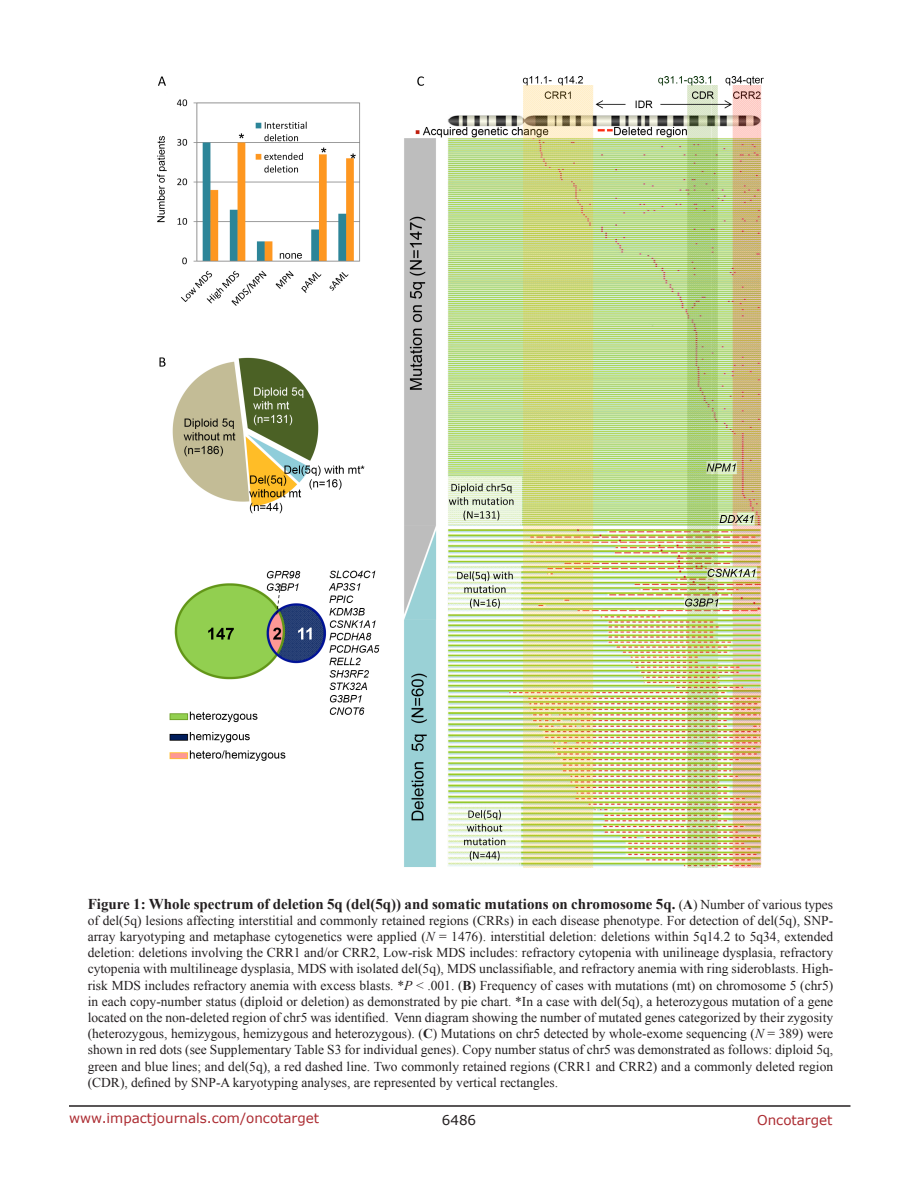
<style>
.page{position:relative;width:918px;height:1188px;background:#fff}
.page>*{position:absolute;margin:0;border:0;box-sizing:border-box;transform-origin:0 0}
.FigureText{font:700 15px "Times New Roman";color:#231f20}
.FigureText-2{font:13.5px/16.2px "Times New Roman";color:#231f20;text-align:justify}
.t1{font:13.5px "Verdana";color:#ac2b31}
.t2{font:13.5px "Verdana";color:#231f20}
.s1{font-weight:400;font-size:13.5px}
.s2{font-size:13.5px}
.s3{font-style:italic}
.s4{font-weight:700}
</style>
<div class="page">
<hr style="left:69px;top:1105px;width:781px;height:2px;background:#231f20">
<img style="left:158px;top:77px;width:605px;height:791px">
<p class="FigureText" style="left:88px;top:893px;width:747px">Figure 1: Whole spectrum of deletion 5q (del(5q)) and somatic mutations on chromosome 5q. <span class="s1">(</span><span class="s2">A</span><span class="s1">) Number of various types</span></p>
<p class="FigureText-2" style="left:88px;top:912px;width:747px">of del(5q) lesions affecting interstitial and commonly retained regions (CRRs) in each disease phenotype. For detection of del(5q), SNP&shy;array karyotyping and metaphase cytogenetics were applied (<span class="s3">N</span> = 1476). interstitial deletion: deletions within 5q14.2 to 5q34, extended deletion: deletions involving the CRR1 and/or CRR2, Low-risk MDS includes: refractory cytopenia with unilineage dysplasia, refractory cytopenia with multilineage dysplasia, MDS with isolated del(5q), MDS unclassifiable, and refractory anemia with ring sideroblasts. High&shy;risk MDS includes refractory anemia with excess blasts. *<span class="s3">P</span> &lt; .001. (<span class="s4">B</span>) Frequency of cases with mutations (mt) on chromosome 5 (chr5) in each copy-number status (diploid or deletion) as demonstrated by pie chart. *In a case with del(5q), a heterozygous mutation of a gene located on the non-deleted region of chr5 was identified. Venn diagram showing the number of mutated genes categorized by their zygosity (heterozygous, hemizygous, hemizygous and heterozygous). (<span class="s4">C</span>) Mutations on chr5 detected by whole-exome sequencing (<span class="s3">N</span> = 389) were shown in red dots (see Supplementary Table S3 for individual genes). Copy number status of chr5 was demonstrated as follows: diploid 5q, green and blue lines; and del(5q), a red dashed line. Two commonly retained regions (CRR1 and CRR2) and a commonly deleted region (CDR), defined by SNP-A karyotyping analyses, are represented by vertical rectangles.</p>
<p class="t1" style="left:69px;top:1109px;width:252px">www.impactjournals.com/oncotarget</p>
<p class="t2" style="left:442px;top:1111px;width:36px">6486</p>
<p class="t1" style="left:757px;top:1111px;width:77px">Oncotarget</p>
</div>
